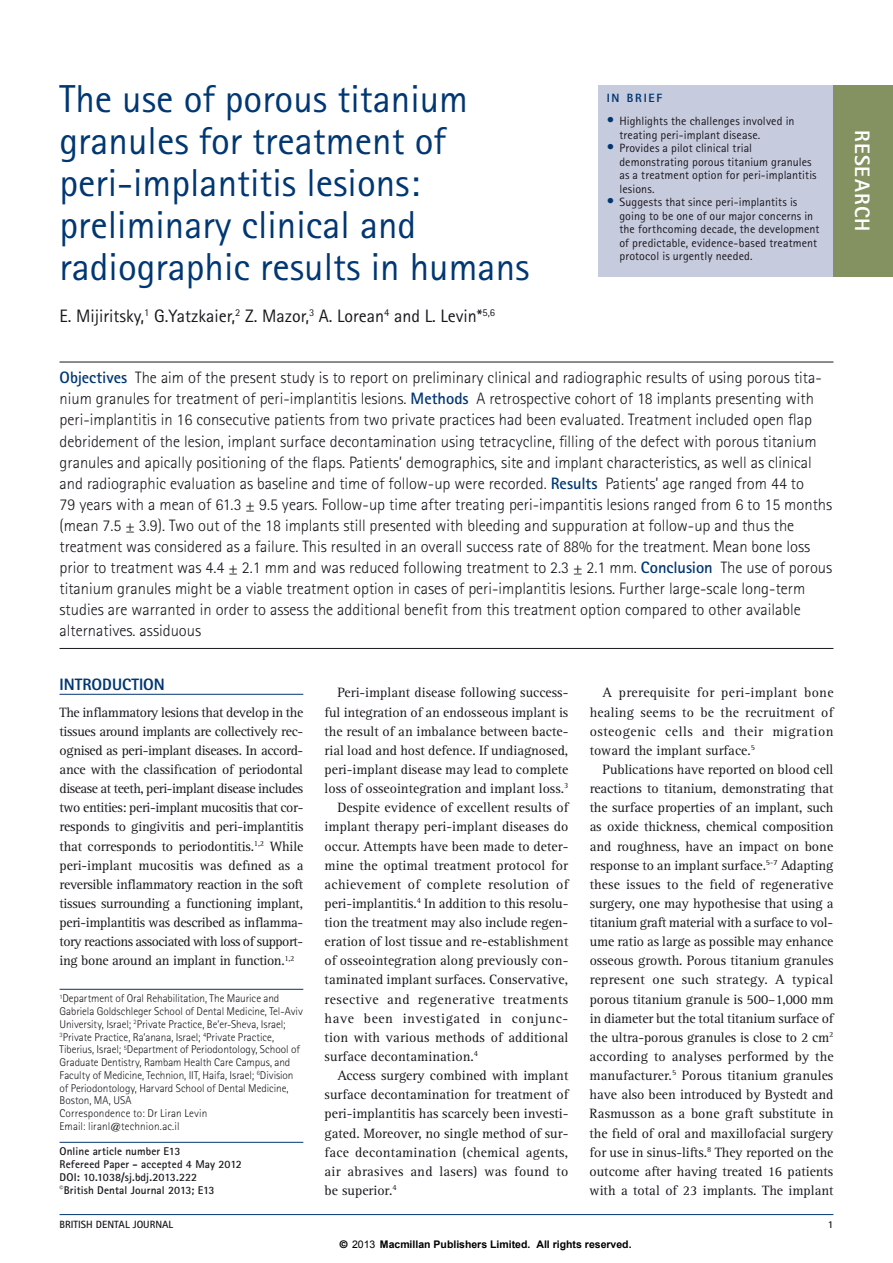
<style>
.page{position:relative;width:893px;height:1263px;background:#fff}
.page>*{position:absolute;margin:0;border:0;box-sizing:border-box;transform-origin:0 0}
.t1{font:39px/42px "Rotis Sans Serif Std 2";color:#003772}
.t2{font:800 21px "Rotis Sans Serif Std";letter-spacing:.055em;color:#fff}
.t3{font:18px "Rotis Sans Serif Std 2";color:#1a171c}
.t4{font:300 16.5px/21px "Rotis Sans Serif Std";color:#1a171c}
.t5{font:800 16.5px "Rotis Sans Serif Std";color:#003772}
.t6{font:13.95px/19.2px "Rotis Serif Std";color:#1a171c;text-align:justify}
.t7{font:13.95px "Rotis Serif Std";letter-spacing:.02em;color:#1a171c}
.t8{font:13.95px "Rotis Serif Std";letter-spacing:.03em;color:#1a171c}
.t9{font:13.95px "Rotis Serif Std";letter-spacing:.045em;color:#1a171c}
.t10{font:12px/13.5px "Rotis Sans Serif Std 2";letter-spacing:.01em;color:#1a171c}
.t11{font:800 12px "Rotis Sans Serif Std";color:#003772}
.t12{font:300 11.25px/12.8px "Rotis Sans Serif Std";letter-spacing:-.005em;color:#1a171c}
.t13{font:700 11.25px/12.8px "Rotis Sans Serif Std";letter-spacing:.01em;color:#1a171c}
.t14{font:700 10.5px "Arial";color:#000}
.t15{font:700 10.5px "Rotis Sans Serif Std";color:#1a171c}
.s1{font-family:"Rotis Sans Serif Std";font-size:15px;color:#003772}
.s2{font-weight:700;color:#003772}
.s3{font-family:"Helvetica"}
.s4{font-weight:400}
</style>
<div class="page">
<hr style="left:60px;top:694px;width:243px;height:1px;background:#003772">
<hr style="left:60px;top:362px;width:773px;height:1px;background:#1a171c">
<hr style="left:60px;top:648px;width:773px;height:1px;background:#1a171c">
<hr style="left:60px;top:989px;width:243px;height:1px;background:#003772">
<hr style="left:60px;top:1142px;width:243px;height:1px;background:#003772">
<div style="left:598px;top:85px;width:295px;height:191px;background:#c7cbde"></div>
<div style="left:833px;top:85px;width:60px;height:191px;background:#849160"></div>
<hr style="left:60px;top:1214px;width:773px;height:1px;background:#003772">
<h1 class="t1" style="left:60px;top:77px;width:472px">The use of porous titanium granules for treatment of peri-implantitis lesions: preliminary clinical and radiographic results in humans</h1>
<p class="t3" style="left:60px;top:306px;width:437px">E. Mijiritsky,<sup>1</sup> G.Yatzkaier,<sup>2</sup> Z. Mazor,<sup>3</sup> A. Lorean<sup>4</sup> and L. Levin*<sup>5,6</sup></p>
<p class="t11" style="left:607px;top:90px;width:57px">IN BRI EF</p>
<p class="t10" style="left:619px;top:114px;width:177px;text-indent:-13px"><span class="s1">•</span> Highlights the challenges involved in treating peri-implant disease.</p>
<p class="t10" style="left:619px;top:141px;width:199px;text-indent:-13px"><span class="s1">•</span> Provides a pilot clinical trial demonstrating porous titanium granules as a treatment option for peri-implantitis lesions.</p>
<p class="t10" style="left:619px;top:195px;width:202px;text-indent:-13px"><span class="s1">•</span> Suggests that since peri-implantits is going to be one of our major concerns in the forthcoming decade, the development of predictable, evidence-based treatment protocol is urgently needed.</p>
<p class="t4" style="left:60px;top:367px;width:774px"><span class="s2">Objectives</span> The aim of the present study is to report on preliminary clinical and radiographic results of using porous tita&shy;nium granules for treatment of peri-implantitis lesions. <span class="s2">Methods</span> A retrospective cohort of 18 implants presenting with peri-implantitis in 16 consecutive patients from two private practices had been evaluated. Treatment included open flap debridement of the lesion, implant surface decontamination using tetracycline, filling of the defect with porous titanium granules and apically positioning of the flaps. Patients’ demographics, site and implant characteristics, as well as clinical and radiographic evaluation as baseline and time of follow-up were recorded. <span class="s2">Results</span> Patients’ age ranged from 44 to<br>79 years with a mean of 61.3 ± 9.5 years. Follow-up time after treating peri-impantitis lesions ranged from 6 to 15 months (mean 7.5 ± 3.9). Two out of the 18 implants still presented with bleeding and suppuration at follow-up and thus the treatment was considered as a failure. This resulted in an overall success rate of 88% for the treatment. Mean bone loss prior to treatment was 4.4 ± 2.1 mm and was reduced following treatment to 2.3 ± 2.1 mm. <span class="s2">Conclusion</span> The use of porous titanium granules might be a viable treatment option in cases of peri-implantitis lesions. Further large-scale long-term studies are warranted in order to assess the additional benefit from this treatment option compared to other available alternatives. assiduous</p>
<p class="t5" style="left:60px;top:673px;width:107px">INTRODUCTION</p>
<p class="t6" style="left:60px;top:703px;width:245px">The inflammatory lesions that develop in the tissues around implants are collectively rec&shy;ognised as peri-implant diseases. In accord&shy;ance with the classification of periodontal disease at teeth, peri-implant disease includes two entities: peri-implant mucositis that cor&shy;responds to gingivitis and peri-implantitis that corresponds to periodontitis.<sup>1,2</sup> While peri-implant mucositis was defined as a reversible inflammatory reaction in the soft tissues surrounding a functioning implant, peri-implantitis was described as inflamma&shy;tory reactions associated with loss of support&shy;ing bone around an implant in function.<sup>1,2</sup></p>
<p class="t12" style="left:60px;top:992px;width:245px"><sup>1</sup>Department of Oral Rehabilitation, The Maurice and Gabriela Goldschleger School of Dental Medicine, Tel-Aviv University, Israel; <sup>2</sup>Private Practice, Be’er-Sheva, Israel; <sup>3</sup>Private Practice, Ra’anana, Israel; <sup>4</sup>Private Practice, Tiberius, Israel; <sup>5</sup>Department of Periodontology, School of Graduate Dentistry, Rambam Health Care Campus, and Faculty of Medicine, Technion, IIT, Haifa, Israel; <sup>6</sup>Division of Periodontology, Harvard School of Dental Medicine, Boston, MA, USA<br>Correspondence to: Dr Liran Levin<br>Email: liranl@technion.ac.il</p>
<p class="t13" style="left:60px;top:1145px;width:184px">Online article number E13<br>Refereed Paper - accepted 4 May 2012<br>DOI: 10.1038/sj.bdj.2013.222<br><sup>©</sup>British Dental Journal 2013; E13</p>
<p class="t6" style="left:337px;top:684px;width:233px">Peri-implant disease following success-</p>
<p class="t6" style="left:325px;top:703px;width:245px">ful integration of an endosseous implant is</p>
<p class="t6" style="left:325px;top:722px;width:245px">the result of an imbalance between bacte-</p>
<p class="t6" style="left:325px;top:741px;width:245px">rial load and host defence. If undiagnosed,</p>
<p class="t6" style="left:325px;top:760px;width:245px">peri-implant disease may lead to complete</p>
<p class="t6" style="left:325px;top:779px;width:245px">loss of osseointegration and implant loss.<sup>3</sup></p>
<p class="t6" style="left:337px;top:798px;width:233px">Despite evidence of excellent results of</p>
<p class="t6" style="left:325px;top:817px;width:245px">implant therapy peri-implant diseases do</p>
<p class="t6" style="left:325px;top:837px;width:245px">occur. Attempts have been made to deter-</p>
<p class="t6" style="left:325px;top:856px;width:245px">mine the optimal treatment protocol for</p>
<p class="t7" style="left:325px;top:876px;width:245px">achievement of complete resolution of</p>
<p class="t6" style="left:325px;top:894px;width:245px">peri-implantitis.<sup>4</sup> In addition to this resolu-</p>
<p class="t6" style="left:325px;top:913px;width:245px">tion the treatment may also include regen-</p>
<p class="t6" style="left:325px;top:932px;width:245px">eration of lost tissue and re-establishment</p>
<p class="t6" style="left:325px;top:951px;width:245px">of osseointegration along previously con-</p>
<p class="t6" style="left:325px;top:971px;width:245px">taminated implant surfaces. Conservative,</p>
<p class="t8" style="left:325px;top:991px;width:245px">resective and regenerative treatments</p>
<p class="t9" style="left:325px;top:1010px;width:245px">have been investigated in conjunc-</p>
<p class="t6" style="left:325px;top:1028px;width:245px">tion with various methods of additional</p>
<p class="t6" style="left:325px;top:1047px;width:155px">surface decontamination.<sup>4</sup></p>
<p class="t6" style="left:337px;top:1066px;width:233px">Access surgery combined with implant</p>
<p class="t6" style="left:325px;top:1085px;width:245px">surface decontamination for treatment of</p>
<p class="t6" style="left:325px;top:1104px;width:245px">peri-implantitis has scarcely been investi-</p>
<p class="t6" style="left:325px;top:1124px;width:245px">gated. Moreover, no single method of sur-</p>
<p class="t6" style="left:325px;top:1143px;width:245px">face decontamination (chemical agents,</p>
<p class="t7" style="left:325px;top:1163px;width:245px">air abrasives and lasers) was found to</p>
<p class="t6" style="left:325px;top:1181px;width:73px">be superior.<sup>4</sup></p>
<p class="t6" style="left:590px;top:684px;width:245px;text-indent:13px">A prerequisite for peri-implant bone healing seems to be the recruitment of osteogenic cells and their migration toward the implant surface.<sup>5</sup></p>
<p class="t6" style="left:590px;top:760px;width:245px;text-indent:13px">Publications have reported on blood cell reactions to titanium, demonstrating that the surface properties of an implant, such as oxide thickness, chemical composition and roughness, have an impact on bone response to an implant surface.<sup>5-7</sup> Adapting these issues to the field of regenerative surgery, one may hypothesise that using a titanium graft material with a surface to vol&shy;ume ratio as large as possible may enhance osseous growth. Porous titanium granules represent one such strategy. A typical porous titanium granule is 500–1,000 mm in diameter but the total titanium surface of the ultra-porous granules is close to 2 cm<sup>2 </sup>according to analyses performed by the manufacturer.<sup>5</sup> Porous titanium granules have also been introduced by Bystedt and Rasmusson as a bone graft substitute in the field of oral and maxillofacial surgery for use in sinus-lifts.<sup>8</sup> They reported on the outcome after having treated 16 patients with a total of 23 implants. The implant</p>
<p class="t15" style="left:60px;top:1217px;width:115px">briti sh dental journal</p>
<p class="t15" style="left:828px;top:1217px;width:7px">1</p>
<p class="t14" style="left:340px;top:1237px;width:293px"><span class="s3">©</span> <span class="s4">2013</span> Macmillan Publishers Limited. All rights reserved.</p>
<h2 class="t2" style="left:876px;top:130px;width:103px;rotate:90deg">RESEARCH</h2>
</div>
